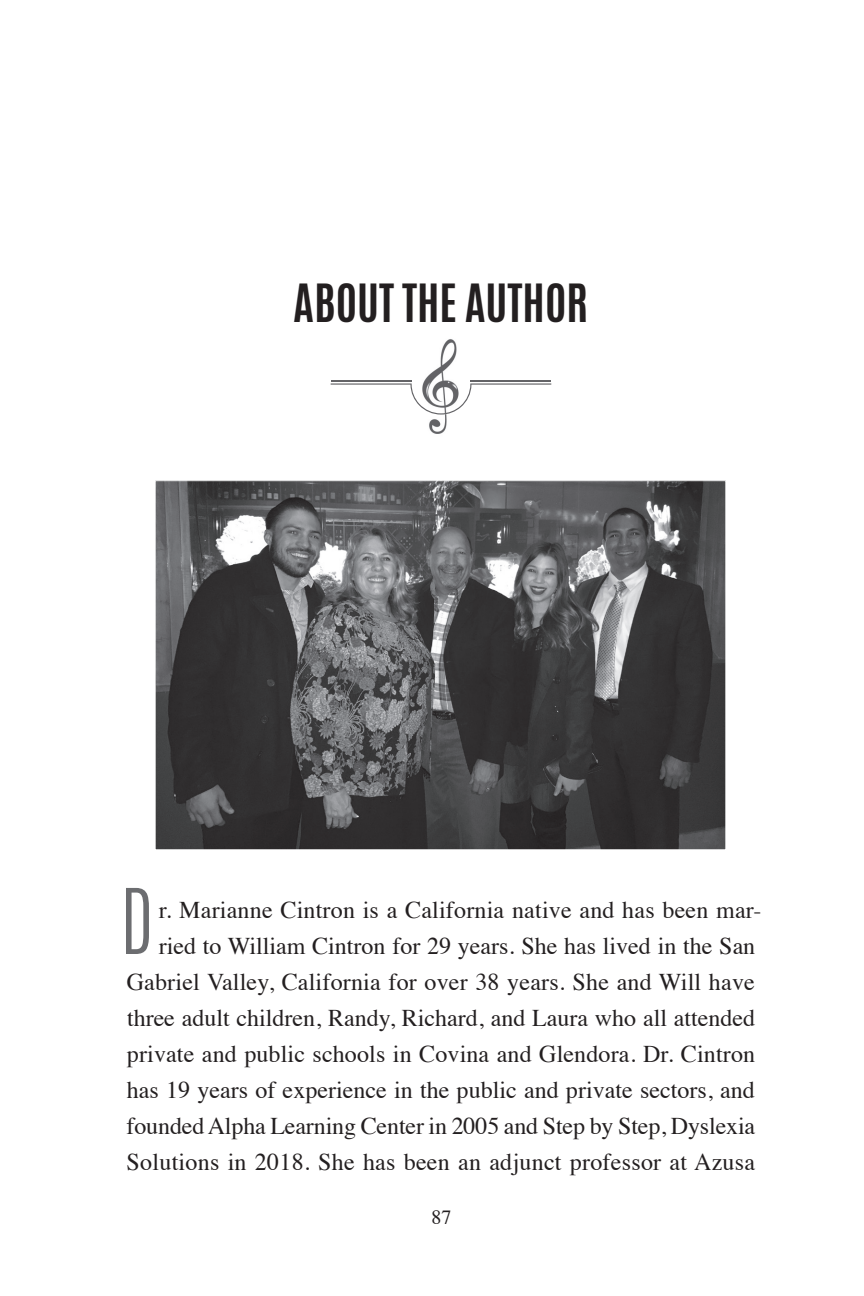
<style>
.page{position:relative;width:864px;height:1296px;background:#fff}
.page>*{position:absolute;margin:0;border:0;box-sizing:border-box;transform-origin:0 0}
.t1{font:300 76.8px "Antonio";color:#6c6d70}
.t2{font:700 44px "Antonio";color:#231f20}
.t3{font:24px/36px "Times";color:#231f20;text-align:right}
.t4{font:20px "Times";color:#231f20}
</style>
<div class="page">
<img style="left:423px;top:339px;width:34px;height:95px">
<svg style="left:331px;top:383px;width:220px;height:32px"></svg>
<hr style="left:471px;top:380px;width:80px;height:2px;background:#636366">
<hr style="left:331px;top:380px;width:80px;height:2px;background:#636366">
<img style="left:157px;top:482px;width:567px;height:366px">
<h2 class="t2" style="left:293px;top:270px;width:296px">ABOUT THE AUTHOR</h2>
<h1 class="t1" style="left:120px;top:866px;width:35px">D</h1>
<p class="t3" style="left:127px;top:890px;width:637px">r. Marianne Cintron is a California native and has been mar&shy;ried to William Cintron for 29 years. She has lived in the San Gabriel Valley, California for over 38 years. She and Will have three adult children, Randy, Richard, and Laura who all attended private and public schools in Covina and Glendora. Dr. Cintron has 19 years of experience in the public and private sectors, and founded Alpha Learning Center in 2005 and Step by Step, Dyslexia Solutions in 2018. She has been an adjunct professor at Azusa</p>
<p class="t4" style="left:431px;top:1199px;width:21px">87</p>
</div>
